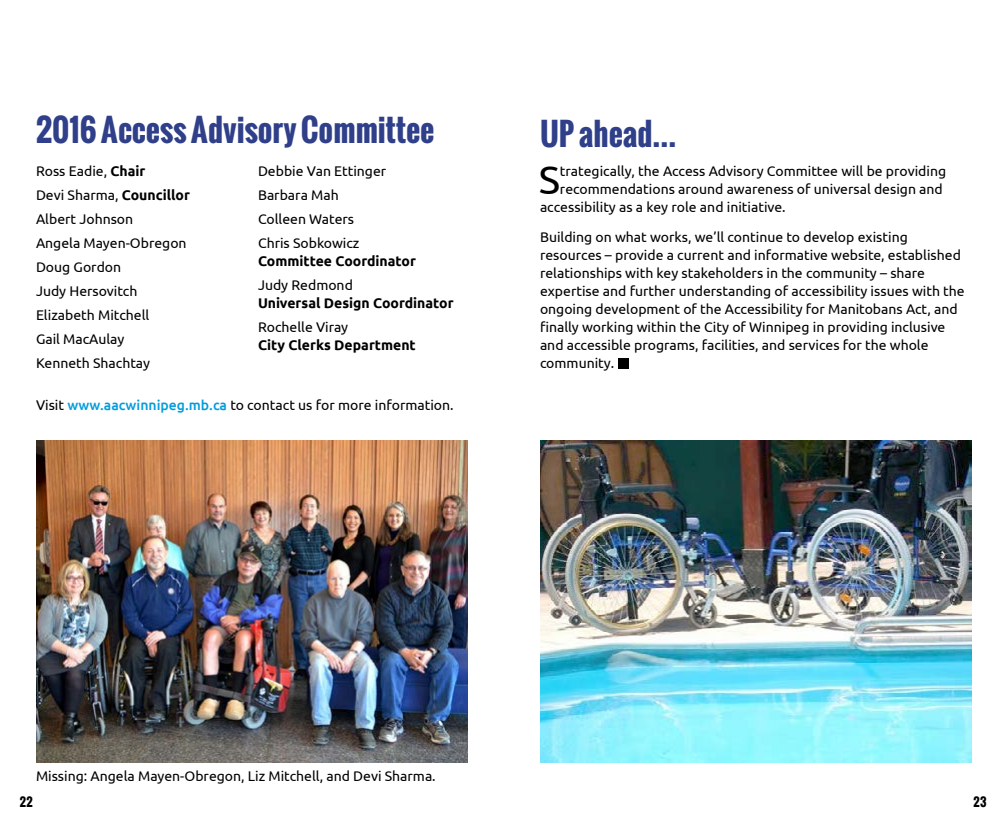
<style>
.page{position:relative;width:1008px;height:828px;background:#fff}
.page>*{position:absolute;margin:0;border:0;box-sizing:border-box;transform-origin:0 0}
.body{font:40px "Ubuntu";color:#000}
.t1{font:700 31px "Oswald";color:#2f3f89}
.body-2{font:14px/18px "Ubuntu";color:#000}
.body-3{font:700 14px "Ubuntu";color:#000}
.t2{font:700 12px "Oswald";color:#000}
.s1{font-weight:700}
.s2{font-weight:500;color:#009dde}
</style>
<div class="page">
<div style="left:618px;top:358px;width:11px;height:11px;background:#000"></div>
<img style="left:36px;top:440px;width:432px;height:323px">
<img style="left:540px;top:440px;width:432px;height:323px">
<p class="t1" style="left:36px;top:107px;width:400px">2016 Access Advisory Committee</p>
<p class="body-2" style="left:36px;top:161px;width:111px">Ross Eadie, <span class="s1">Chair</span></p>
<p class="body-2" style="left:36px;top:185px;width:155px">Devi Sharma, <span class="s1">Councillor</span></p>
<p class="body-2" style="left:36px;top:209px;width:99px">Albert Johnson</p>
<p class="body-2" style="left:36px;top:233px;width:152px">Angela Mayen-Obregon</p>
<p class="body-2" style="left:36px;top:257px;width:87px">Doug Gordon</p>
<p class="body-2" style="left:36px;top:281px;width:103px">Judy Hersovitch</p>
<p class="body-2" style="left:36px;top:305px;width:115px">Elizabeth Mitchell</p>
<p class="body-2" style="left:36px;top:329px;width:90px">Gail MacAulay</p>
<p class="body-2" style="left:36px;top:353px;width:116px">Kenneth Shachtay</p>
<p class="body-2" style="left:258px;top:161px;width:130px">Debbie Van Ettinger</p>
<p class="body-2" style="left:258px;top:185px;width:82px">Barbara Mah</p>
<p class="body-2" style="left:258px;top:209px;width:98px">Colleen Waters</p>
<p class="body-2" style="left:258px;top:233px;width:103px">Chris Sobkowicz</p>
<p class="body-3" style="left:258px;top:252px;width:159px">Committee Coordinator</p>
<p class="body-2" style="left:258px;top:275px;width:96px">Judy Redmond</p>
<p class="body-3" style="left:258px;top:294px;width:197px">Universal Design Coordinator</p>
<p class="body-2" style="left:258px;top:317px;width:92px">Rochelle Viray</p>
<p class="body-3" style="left:258px;top:336px;width:159px">City Clerks Department</p>
<p class="body-2" style="left:36px;top:395px;width:419px">Visit <span class="s2">www.aacwinnipeg.mb.ca</span> to contact us for more information.</p>
<p class="t1" style="left:540px;top:110px;width:138px">UP ahead...</p>
<p class="body" style="left:539px;top:155px;width:23px">S</p>
<p class="body-2" style="left:560px;top:161px;width:388px">trategically, the Access Advisory Committee will be providing</p>
<p class="body-2" style="left:560px;top:179px;width:384px">recommendations around awareness of universal design and</p>
<p class="body-2" style="left:540px;top:197px;width:247px">accessibility as a key role and initiative.</p>
<p class="body-2" style="left:540px;top:227px;width:426px">Building on what works, we’ll continue to develop existing resources – provide a current and informative website, established relationships with key stakeholders in the community – share expertise and further understanding of accessibility issues with the ongoing development of the Accessibility for Manitobans Act, and finally working within the City of Winnipeg in providing inclusive and accessible programs, facilities, and services for the whole community.</p>
<p class="body-2" style="left:36px;top:767px;width:401px">Missing: Angela Mayen-Obregon, Liz Mitchell, and Devi Sharma.</p>
<p class="t2" style="left:20px;top:793px;width:14px">22</p>
<p class="t2" style="left:973px;top:793px;width:15px">23</p>
</div>
